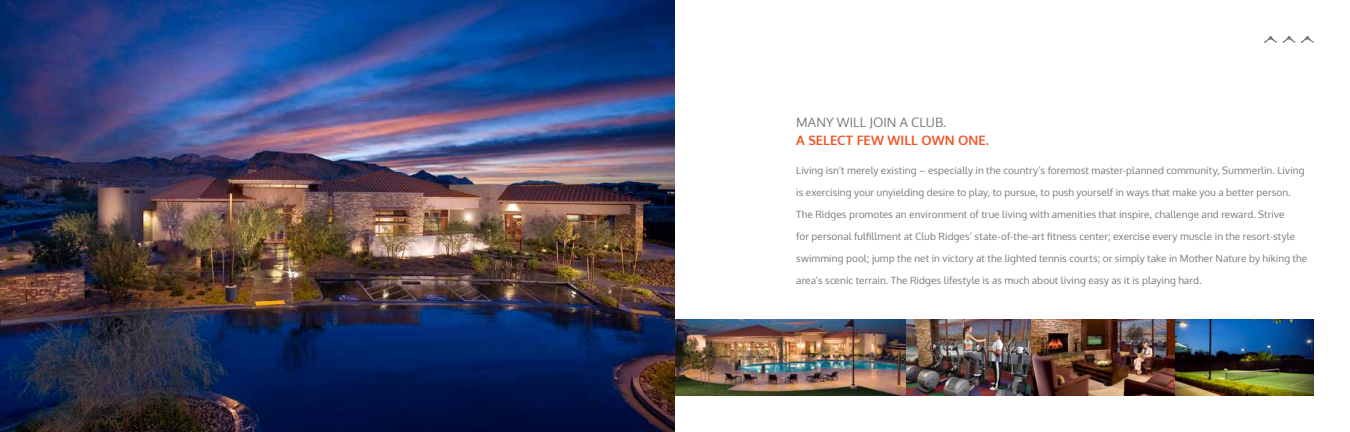
<style>
.page{position:relative;width:1350px;height:432px;background:#fff}
.page>*{position:absolute;margin:0;border:0;box-sizing:border-box;transform-origin:0 0}
.t1{font:700 13px "Oxygen";color:#f15628}
.t2{font:13px "Oxygen";letter-spacing:.005em;color:#77787b}
.t3{font:10px "Oxygen";letter-spacing:.01em;color:#77787b}
</style>
<div class="page">
<img style="left:0;top:0;width:675px;height:432px">
<img style="left:1031px;top:319px;width:283px;height:77px">
<img style="left:675px;top:319px;width:356px;height:77px">
<svg style="left:1264px;top:36px;width:50px;height:7px"></svg>
<h1 class="t2" style="left:796px;top:113px;width:152px">MANY WILL JOIN A CLUB.</h1>
<h1 class="t1" style="left:796px;top:132px;width:194px">A SELECT FEW WILL OWN ONE.</h1>
<p class="t3" style="left:796px;top:164px;width:510px">Living isn’t merely existing – especially in the country’s foremost master-planned community, Summerlin. Living</p>
<p class="t3" style="left:796px;top:186px;width:496px">is exercising your unyielding desire to play, to pursue, to push yourself in ways that make you a better person.</p>
<p class="t3" style="left:796px;top:208px;width:490px">The Ridges promotes an environment of true living with amenities that inspire, challenge and reward. Strive</p>
<p class="t3" style="left:796px;top:230px;width:500px">for personal fulfillment at Club Ridges’ state-of-the-art fitness center; exercise every muscle in the resort-style</p>
<p class="t3" style="left:796px;top:252px;width:513px">swimming pool; jump the net in victory at the lighted tennis courts; or simply take in Mother Nature by hiking the</p>
<p class="t3" style="left:796px;top:274px;width:407px">area’s scenic terrain. The Ridges lifestyle is as much about living easy as it is playing hard.</p>
</div>
